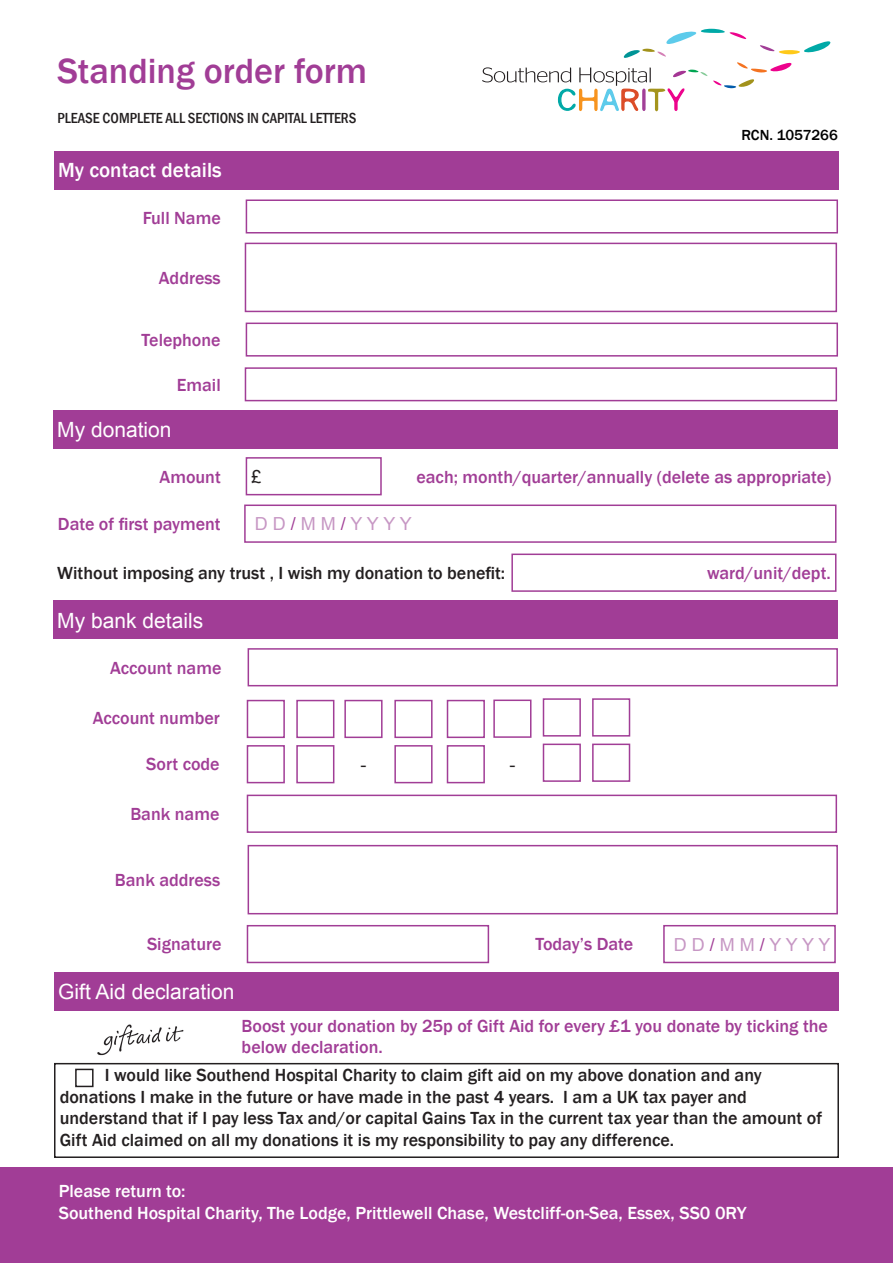
<style>
.page{position:relative;width:893px;height:1263px;background:#fff}
.page>*{position:absolute;margin:0;border:0;box-sizing:border-box;transform-origin:0 0}
.t1{font:500 36px "Franklin Gothic";color:#a13d96}
.t2{font:21px "Arial";color:#fff}
.t3{font:500 21px "Franklin Gothic";color:#fff}
.t4{font:500 18px/21.6px "Franklin Gothic";color:#231f20}
.t5{font:500 18px/21.6px "Franklin Gothic";color:#a13d96}
.t6{font:500 18px/21.6px "Franklin Gothic";color:#fff}
.t7{font:18px "Arial";color:#c797c4}
.t8{font:18px "Arial";color:#231f20}
.t9{font:500 condensed 15px "Franklin Gothic";color:#231f20}
.t10{font:500 15px "Franklin Gothic";color:#000}
.s1{color:#a13d96}
</style>
<div class="page">
<svg style="left:482px;top:29px;width:349px;height:82px"></svg>
<div style="left:0;top:1168px;width:893px;height:95px;background:#a13d96"></div>
<div style="left:54px;top:151px;width:785px;height:38px;background:#a13d96"></div>
<div style="left:53px;top:410px;width:785px;height:38px;background:#a13d96"></div>
<div style="left:53px;top:601px;width:785px;height:38px;background:#a13d96"></div>
<div style="left:54px;top:972px;width:785px;height:38px;background:#a13d96"></div>
<div style="left:246px;top:199px;width:592px;height:34px;border:2px solid #a13d96"></div>
<div style="left:246px;top:323px;width:592px;height:34px;border:2px solid #a13d96"></div>
<div style="left:245px;top:243px;width:592px;height:69px;border:2px solid #a13d96"></div>
<div style="left:245px;top:367px;width:592px;height:34px;border:2px solid #a13d96"></div>
<div style="left:246px;top:457px;width:136px;height:38px;border:2px solid #a13d96"></div>
<div style="left:244px;top:504px;width:592px;height:39px;border:2px solid #a13d96"></div>
<div style="left:511px;top:553px;width:325px;height:39px;border:2px solid #a13d96"></div>
<div style="left:248px;top:648px;width:590px;height:38px;border:2px solid #a13d96"></div>
<div style="left:247px;top:700px;width:38px;height:38px;border:2px solid #a13d96"></div>
<div style="left:296px;top:700px;width:38px;height:38px;border:2px solid #a13d96"></div>
<div style="left:344px;top:700px;width:39px;height:38px;border:2px solid #a13d96"></div>
<div style="left:394px;top:700px;width:39px;height:38px;border:2px solid #a13d96"></div>
<div style="left:447px;top:700px;width:38px;height:38px;border:2px solid #a13d96"></div>
<div style="left:493px;top:699px;width:38px;height:39px;border:2px solid #a13d96"></div>
<div style="left:543px;top:698px;width:38px;height:38px;border:2px solid #a13d96"></div>
<div style="left:592px;top:698px;width:38px;height:38px;border:2px solid #a13d96"></div>
<div style="left:247px;top:745px;width:38px;height:38px;border:2px solid #a13d96"></div>
<div style="left:296px;top:745px;width:38px;height:38px;border:2px solid #a13d96"></div>
<div style="left:394px;top:745px;width:39px;height:38px;border:2px solid #a13d96"></div>
<div style="left:447px;top:745px;width:38px;height:38px;border:2px solid #a13d96"></div>
<div style="left:543px;top:743px;width:38px;height:39px;border:2px solid #a13d96"></div>
<div style="left:592px;top:743px;width:38px;height:39px;border:2px solid #a13d96"></div>
<div style="left:247px;top:795px;width:590px;height:38px;border:2px solid #a13d96"></div>
<div style="left:248px;top:845px;width:590px;height:69px;border:2px solid #a13d96"></div>
<div style="left:247px;top:925px;width:242px;height:38px;border:2px solid #a13d96"></div>
<div style="left:663px;top:925px;width:173px;height:38px;border:2px solid #a13d96"></div>
<img style="left:93px;top:1024px;width:95px;height:39px">
<div style="left:54px;top:1063px;width:785px;height:95px;border:2px solid #231f20"></div>
<div style="left:75px;top:1069px;width:19px;height:18px;border:2px solid #231f20"></div>
<h1 class="t1" style="left:57px;top:49px;width:311px">Standing order form</h1>
<p class="t9" style="left:57px;top:108px;width:301px">PLEASE COMPLETE ALL SECTIONS IN CAPITAL LETTERS</p>
<p class="t3" style="left:58px;top:157px;width:165px">My contact details</p>
<p class="t5" style="left:143px;top:207px;width:80px">Full Name</p>
<p class="t5" style="left:159px;top:267px;width:63px">Address</p>
<p class="t5" style="left:142px;top:329px;width:81px">Telephone</p>
<p class="t5" style="left:177px;top:374px;width:45px">Email</p>
<p class="t2" style="left:57px;top:416px;width:116px">My donation</p>
<p class="t10" style="left:741px;top:126px;width:98px">RCN. 1057266</p>
<p class="t5" style="left:159px;top:466px;width:63px">Amount</p>
<p class="t8" style="left:251px;top:465px;width:12px">£</p>
<p class="t5" style="left:58px;top:513px;width:164px">Date of first payment</p>
<p class="t5" style="left:416px;top:466px;width:416px">each; month/quarter/annually (delete as appropriate)</p>
<p class="t7" style="left:255px;top:512px;width:158px">D D <span class="s1">/</span> M M <span class="s1">/</span> Y Y Y Y</p>
<p class="t4" style="left:57px;top:562px;width:449px">Without imposing any trust , I wish my donation to benefit:</p>
<p class="t5" style="left:707px;top:562px;width:125px">ward/unit/dept.</p>
<p class="t2" style="left:57px;top:606px;width:147px">My bank details</p>
<p class="t5" style="left:110px;top:657px;width:113px">Account name</p>
<p class="t5" style="left:93px;top:707px;width:129px">Account number</p>
<p class="t5" style="left:146px;top:753px;width:75px">Sort code</p>
<p class="t8" style="left:360px;top:753px;width:7px">-</p>
<p class="t8" style="left:509px;top:752px;width:7px">-</p>
<p class="t5" style="left:130px;top:803px;width:91px">Bank name</p>
<p class="t5" style="left:115px;top:869px;width:107px">Bank address</p>
<p class="t5" style="left:147px;top:934px;width:76px">Signature</p>
<p class="t5" style="left:535px;top:934px;width:99px">Today’s Date</p>
<p class="t7" style="left:674px;top:932px;width:158px">D D <span class="s1">/</span> M M <span class="s1">/</span> Y Y Y Y</p>
<p class="t2" style="left:58px;top:978px;width:178px">Gift Aid declaration</p>
<p class="t5" style="left:242px;top:1015px;width:588px">Boost your donation by 25p of Gift Aid for every £1 you donate by ticking the below declaration.</p>
<p class="t4" style="left:60px;top:1065px;width:764px;text-indent:45px">I would like Southend Hospital Charity to claim gift aid on my above donation and any donations I make in the future or have made in the past 4 years. I am a UK tax payer and understand that if I pay less Tax and/or capital Gains Tax in the current tax year than the amount of Gift Aid claimed on all my donations it is my responsibility to pay any difference.</p>
<p class="t6" style="left:59px;top:1180px;width:689px">Please return to:<br>Southend Hospital Charity, The Lodge, Prittlewell Chase, Westcliff-on-Sea, Essex, SS0 0RY</p>
</div>
